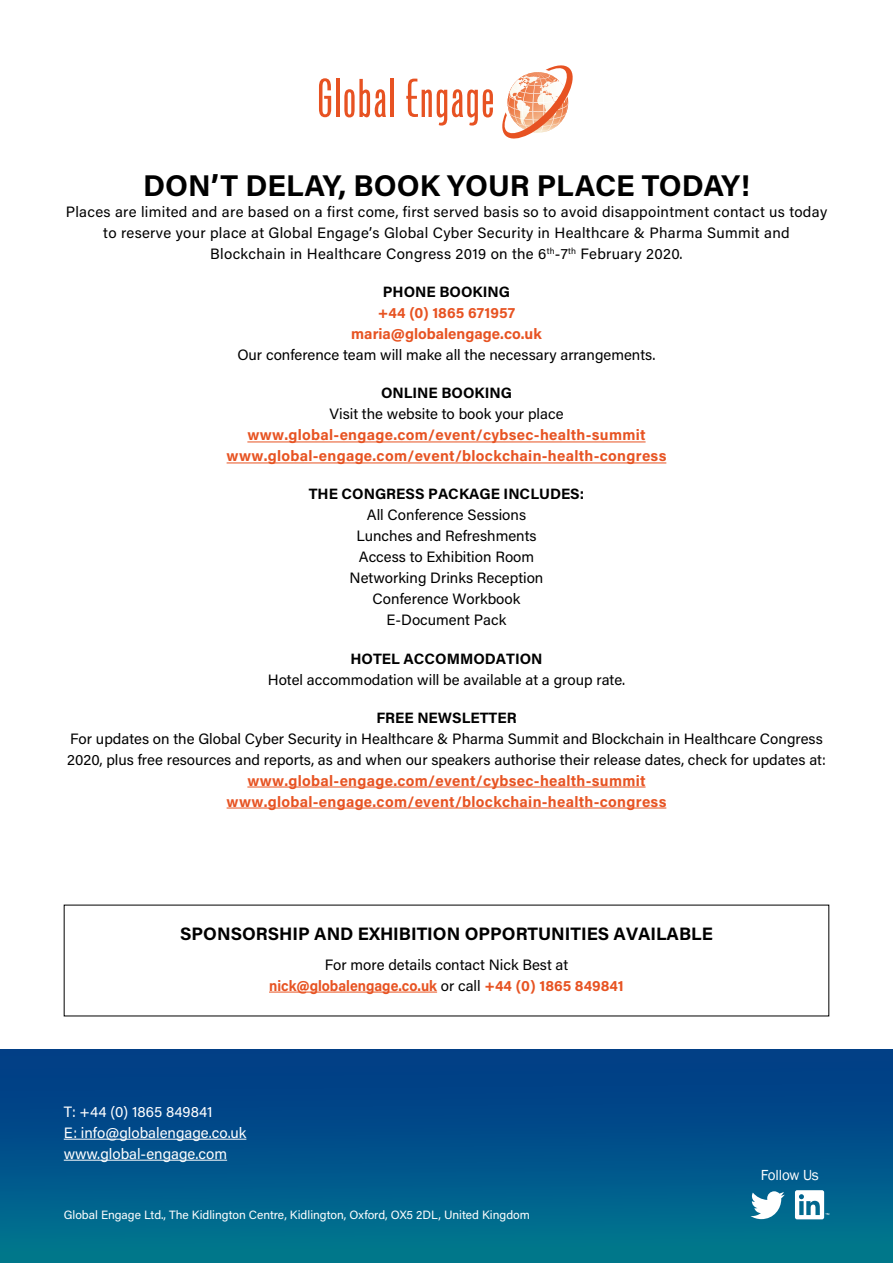
<style>
.page{position:relative;width:893px;height:1263px;background:#fff}
.page>*{position:absolute;margin:0;border:0;box-sizing:border-box;transform-origin:0 0}
.t1{font:700 30px "Acumin Pro";color:#000}
.t2{font:700 18px "Acumin Pro";color:#000}
.t3{font:15px/21px "Acumin Pro";color:#000;text-align:center}
.t4{font:15px/21px "Acumin Pro";letter-spacing:.02em;color:#000;text-align:center}
.t5{font:700 15px/21px "Acumin Pro";letter-spacing:.02em;color:#e75322;text-align:center}
.t6{font:700 15px "Acumin Pro";color:#000}
.t7{font:700 15px/21px "Acumin Pro";color:#e75322;text-align:center;scale:.93 1}
.t8{font:15px/21px "Acumin Pro";color:#fff}
.t9{font:700 15px/21px "Acumin Pro";color:#e75322;text-align:center}
.t10{font:15px "Franklin Gothic";letter-spacing:-.01em;color:#fff}
.t11{font:12px "Acumin Pro";color:#fff}
.s1{font-weight:400;color:#000}
</style>
<div class="page">
<div style="left:0;top:1049px;width:893px;height:214px;background:linear-gradient(to bottom,#013686,#00768e)"></div>
<svg style="left:319px;top:78px;width:12px;height:39px"></svg>
<hr style="left:336px;top:79px;width:3px;height:38px;background:#e75222">
<svg style="left:344px;top:79px;width:42px;height:38px"></svg>
<hr style="left:390px;top:79px;width:3px;height:38px;background:#e75222">
<svg style="left:406px;top:79px;width:87px;height:47px"></svg>
<svg style="left:502px;top:65px;width:71px;height:74px"></svg>
<svg style="left:795px;top:1190px;width:34px;height:29px"></svg>
<svg style="left:750px;top:1191px;width:35px;height:28px"></svg>
<hr style="left:64px;top:1139px;width:182px;height:1px;background:#fff">
<hr style="left:64px;top:1160px;width:163px;height:1px;background:#fff">
<hr style="left:269px;top:992px;width:168px;height:1px;background:#e75322">
<hr style="left:247px;top:442px;width:399px;height:1px;background:#e75322">
<hr style="left:227px;top:463px;width:439px;height:1px;background:#e75322">
<hr style="left:247px;top:787px;width:399px;height:1px;background:#e75322">
<hr style="left:227px;top:808px;width:439px;height:1px;background:#e75322">
<h1 class="t1" style="left:143px;top:165px;width:608px">DON’T DELAY, BOOK YOUR PLACE TODAY!</h1>
<p class="t4" style="left:66px;top:201px;width:763px">Places are limited and are based on a first come, first served basis so to avoid disappointment contact us today to reserve your place at Global Engage’s Global Cyber Security in Healthcare &amp; Pharma Summit and<br>Blockchain in Healthcare Congress 2019 on the 6<sup>th</sup>-7<sup>th</sup> February 2020.</p>
<p class="t6" style="left:383px;top:282px;width:129px">PHONE BOOKING</p>
<p class="t9" style="left:351px;top:302px;width:192px">+44 (0) 1865 671957 maria@globalengage.co.uk</p>
<p class="t3" style="left:237px;top:344px;width:420px">Our conference team will make all the necessary arrangements.</p>
<p class="t6" style="left:381px;top:383px;width:133px">ONLINE BOOKING</p>
<p class="t3" style="left:330px;top:403px;width:235px">Visit the website to book your place</p>
<p class="t5" style="left:227px;top:424px;width:441px">www.global-engage.com/event/cybsec-health-summit www.global-engage.com/event/blockchain-health-congress</p>
<p class="t6" style="left:309px;top:484px;width:277px">THE CONGRESS PACKAGE INCLUDES:</p>
<p class="t3" style="left:350px;top:504px;width:195px">All Conference Sessions<br>Lunches and Refreshments<br>Access to Exhibition Room<br>Networking Drinks Reception<br>Conference Workbook<br>E-Document Pack</p>
<p class="t6" style="left:350px;top:648px;width:193px">HOTEL ACCOMMODATION</p>
<p class="t3" style="left:268px;top:668px;width:359px">Hotel accommodation will be available at a group rate.</p>
<p class="t6" style="left:376px;top:707px;width:142px">FREE NEWSLETTER</p>
<p class="t3" style="left:67px;top:727px;width:760px;text-align:left">For updates on the Global Cyber Security in Healthcare &amp; Pharma Summit and Blockchain in Healthcare Congress<br>2020, plus free resources and reports, as and when our speakers authorise their release dates, check for updates at:</p>
<p class="t5" style="left:227px;top:769px;width:441px">www.global-engage.com/event/cybsec-health-summit www.global-engage.com/event/blockchain-health-congress</p>
<p class="t2" style="left:180px;top:921px;width:534px">SPONSORSHIP AND EXHIBITION OPPORTUNITIES AVAILABLE</p>
<p class="t7" style="left:269px;top:953px;width:383px"><span class="s1">For more details contact Nick Best at </span>nick@globalengage.co.uk <span class="s1">or call</span> +44 (0) 1865 849841</p>
<p class="t8" style="left:64px;top:1100px;width:184px">T: +44 (0) 1865 849841<br>E: info@globalengage.co.uk www.global-engage.com</p>
<p class="t11" style="left:64px;top:1207px;width:468px">Global Engage Ltd., The Kidlington Centre, Kidlington, Oxford, OX5 2DL, United Kingdom</p>
<p class="t10" style="left:761px;top:1165px;width:60px">Follow Us</p>
</div>
